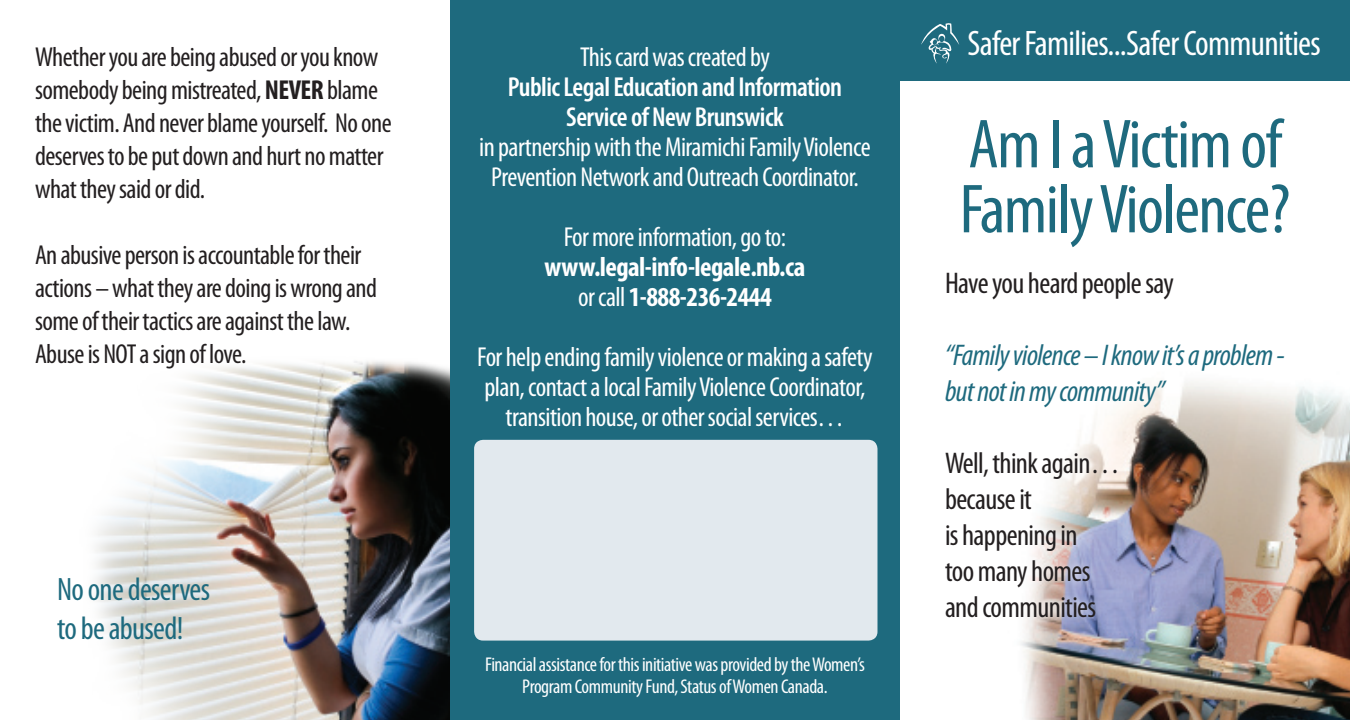
<style>
.page{position:relative;width:1350px;height:720px;background:#fff}
.page>*{position:absolute;margin:0;border:0;box-sizing:border-box;transform-origin:0 0}
.t1{font:condensed 70px "Myriad Pro";letter-spacing:-.02em;color:#1e6a7e}
.t2{font:condensed 35.5px "Myriad Pro";letter-spacing:-.02em;color:#fff}
.t3{font:condensed 32.5px "Myriad Pro";letter-spacing:-.02em;color:#1e6a7e}
.t4{font:condensed 30px "Myriad Pro";letter-spacing:-.02em;color:#231f20}
.t5{font:italic condensed 30px "Myriad Pro";letter-spacing:-.02em;color:#1e6a7e}
.t6{font:condensed 27.5px/33px "Myriad Pro";letter-spacing:-.02em;color:#231f20}
.t7{font:condensed 27.5px/30px "Myriad Pro";letter-spacing:-.02em;color:#fff;text-align:center}
.t8{font:600 condensed 27.5px "Myriad Pro";letter-spacing:-.02em;color:#fff}
.t9{font:700 condensed 27.5px "Myriad Pro";letter-spacing:-.02em;color:#fff}
.t10{font:condensed 20px/22.5px "Myriad Pro";letter-spacing:-.02em;color:#fff;text-align:center}
.s1{font-weight:700}
.s2{font-weight:400}
</style>
<div class="page">
<img style="left:95px;top:361px;width:355px;height:359px">
<img style="left:1340px;top:395px;width:10px;height:325px">
<div style="left:896px;top:0;width:454px;height:80px;background:#1e6a7e"></div>
<div style="left:450px;top:0;width:450px;height:720px;background:#1e6a7e"></div>
<div style="left:937px;top:263px;width:403px;height:457px;background:#fff;opacity:.75"></div>
<div style="left:474px;top:440px;width:403px;height:201px;background:#e2e9ee;border-radius:9px"></div>
<svg style="left:921px;top:23px;width:38px;height:41px"></svg>
<p class="t6" style="left:35px;top:40px;width:358px">Whether you are being abused or you know somebody being mistreated, <span class="s1">NEVER</span> blame the victim. And never blame yourself. No one deserves to be put down and hurt no matter what they said or did.</p>
<p class="t6" style="left:35px;top:238px;width:328px">An abusive person is accountable for their</p>
<p class="t6" style="left:35px;top:271px;width:344px">actions – what they are doing is wrong and some of their tactics are against the law.</p>
<p class="t6" style="left:35px;top:337px;width:213px">Abuse is NOT a sign of love.</p>
<p class="t3" style="left:57px;top:569px;width:154px">No one deserves</p>
<p class="t3" style="left:57px;top:608px;width:128px">to be abused!</p>
<p class="t7" style="left:580px;top:41px;width:191px">This card was created by</p>
<p class="t8" style="left:508px;top:71px;width:336px">Public Legal Education and Information</p>
<p class="t8" style="left:566px;top:101px;width:219px">Service of New Brunswick</p>
<p class="t7" style="left:479px;top:131px;width:393px">in partnership with the Miramichi Family Violence<br>Prevention Network and Outreach Coordinator.</p>
<p class="t7" style="left:564px;top:221px;width:224px">For more information, go to:</p>
<p class="t9" style="left:544px;top:249px;width:263px">www.legal-info-legale.nb.ca</p>
<p class="t9" style="left:578px;top:279px;width:195px"><span class="s2">or call</span> 1-888-236-2444</p>
<p class="t7" style="left:477px;top:341px;width:397px">For help ending family violence or making a safety plan, contact a local Family Violence Coordinator, transition house, or other social services…</p>
<p class="t10" style="left:485px;top:653px;width:381px">Financial assistance for this initiative was provided by the Women’s<br>Program Community Fund, Status of Women Canada.</p>
<p class="t2" style="left:967px;top:22px;width:355px">Safer Families...Safer Communities</p>
<p class="t1" style="left:968px;top:102px;width:315px">Am I a Victim of</p>
<p class="t1" style="left:960px;top:167px;width:332px">Family Violence?</p>
<p class="t4" style="left:945px;top:264px;width:230px">Have you heard people say</p>
<p class="t5" style="left:945px;top:336px;width:341px">“Family violence – I know it’s a problem -</p>
<p class="t5" style="left:945px;top:372px;width:221px">but not in my community”</p>
<p class="t4" style="left:945px;top:444px;width:177px">Well, think again…</p>
<p class="t4" style="left:945px;top:480px;width:88px">because it</p>
<p class="t4" style="left:945px;top:516px;width:134px">is happening in</p>
<p class="t4" style="left:945px;top:552px;width:147px">too many homes</p>
<p class="t4" style="left:945px;top:588px;width:153px">and communities</p>
</div>
